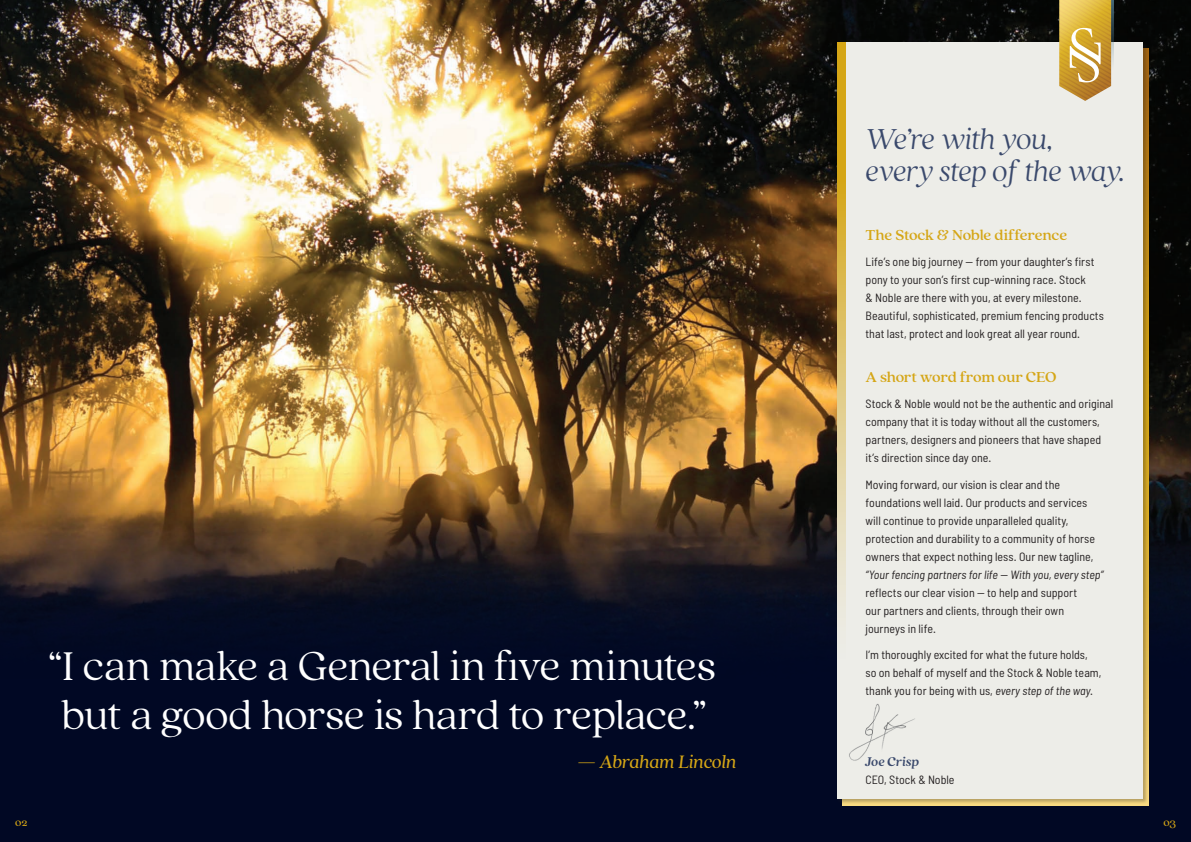
<style>
.page{position:relative;width:1191px;height:842px;background:#010824}
.page>*{position:absolute;margin:0;border:0;box-sizing:border-box;transform-origin:0 0}
.S_N_-_Quote{font:300 44.5px/49.4px "Quincy CF";letter-spacing:-.01em;color:#fff}
.S_N_-_A-Heads{font:italic 300 32px/32px "Quincy CF";letter-spacing:-.02em;color:#3a496c}
.t1{font:italic 20px "Quincy CF Text";letter-spacing:-.015em;color:#d5a616}
.S_N_-_Body_Cody_-_Su{font:500 16px "Quincy CF";letter-spacing:-.015em;color:#d5a616}
.S_N_-_Body_Copy_-_Pu{font:italic 700 14px "Quincy CF";letter-spacing:-.005em;color:#3a496c}
.S_N_-_Body_Copy{font:semi-condensed 12px/18px "Barlow";color:#231f20}
.S_N_-_Body_Copy_-_Pu-2{font:semi-condensed 12px "Barlow";color:#231f20}
.S_N_-_Body_Cody_-_Su-2{font:12px "Quincy CF Text";color:#d5a616}
.s1{font-style:italic}
</style>
<div class="page">
<img style="left:0;top:0;width:1191px;height:678px">
<div style="left:836px;top:41px;width:311px;height:764px;background:#231f20;opacity:.3"></div>
<div style="left:837px;top:43px;width:305px;height:756px;background:#edede8"></div>
<svg style="left:1059px;top:0;width:55px;height:101px"></svg>
<svg style="left:837px;top:43px;width:8px;height:569px"></svg>
<img style="left:849px;top:703px;width:66px;height:58px">
<p class="S_N_-_Quote" style="left:49px;top:642px;width:668px">“I can make a General in five minutes but a good horse is hard to replace.”</p>
<p class="t1" style="left:577px;top:750px;width:161px">— Abraham Lincoln</p>
<p class="S_N_-_A-Heads" style="left:865px;top:124px;width:261px">We’re with you, every step of the way.</p>
<p class="S_N_-_Body_Cody_-_Su" style="left:865px;top:225px;width:203px">The Stock &amp; Noble difference</p>
<p class="S_N_-_Body_Copy" style="left:865px;top:253px;width:240px">Life’s one big journey — from your daughter’s first pony to your son’s first cup-winning race. Stock<br>&amp; Noble are there with you, at every milestone.<br>Beautiful, sophisticated, premium fencing products that last, protect and look great all year round.</p>
<p class="S_N_-_Body_Cody_-_Su" style="left:865px;top:367px;width:192px">A short word from our CEO</p>
<p class="S_N_-_Body_Copy" style="left:865px;top:395px;width:249px">Stock &amp; Noble would not be the authentic and original company that it is today without all the customers, partners, designers and pioneers that have shaped it’s direction since day one.</p>
<p class="S_N_-_Body_Copy" style="left:865px;top:475px;width:239px">Moving forward, our vision is clear and the foundations well laid. Our products and services will continue to provide unparalleled quality, protection and durability to a community of horse owners that expect nothing less. Our new tagline, <span class="s1">“Your fencing partners for life</span> — <span class="s1">With you, every step” </span>reflects our clear vision — to help and support<br>our partners and clients, through their own journeys in life.</p>
<p class="S_N_-_Body_Copy" style="left:865px;top:646px;width:237px">I’m thoroughly excited for what the future holds, so on behalf of myself and the Stock &amp; Noble team, thank you for being with us, <span class="s1">every step of the way</span>.</p>
<p class="S_N_-_Body_Copy_-_Pu" style="left:865px;top:754px;width:55px">Joe Crisp</p>
<p class="S_N_-_Body_Copy_-_Pu-2" style="left:865px;top:772px;width:91px">CEO, Stock &amp; Noble</p>
<p class="S_N_-_Body_Cody_-_Su-2" style="left:15px;top:815px;width:14px">02</p>
<p class="S_N_-_Body_Cody_-_Su-2" style="left:1163px;top:815px;width:14px">03</p>
</div>
